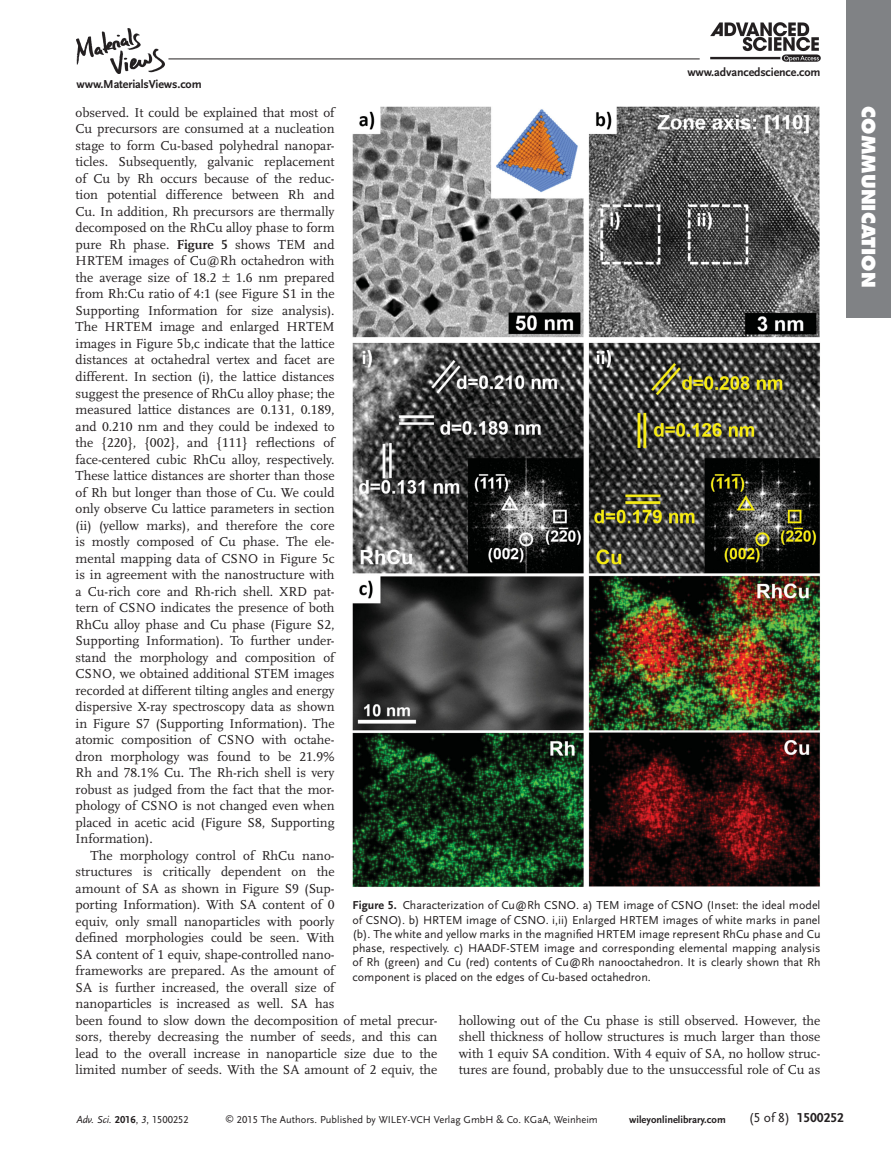
<style>
.page{position:relative;width:891px;height:1175px;background:#fff}
.page>*{position:absolute;margin:0;border:0;box-sizing:border-box;transform-origin:0 0}
.t1{font:800 18px "Futura";letter-spacing:.005em;color:#fff}
.t2{font:13.5px/16.5px "Scala LF";color:#231f20;text-align:justify}
.t3{font:700 13.5px "Scala Sans LF";color:#231f20}
.t4{font:12px/14.2px "Scala Sans LF";color:#231f20;text-align:justify}
.t5{font:700 12px "Scala Sans LF";letter-spacing:-.01em;color:#231f20}
.t6{font:10.5px "Scala Sans LF";color:#231f20}
.t7{font:italic 10.5px "Scala Sans LF";color:#231f20}
.t8{font:700 10.5px "Scala Sans LF";color:#231f20}
.s1{font-weight:700}
.s2{font-weight:700;font-style:normal}
.s3{font-style:normal}
.s4{font-size:9px}
.s5{font-weight:400}
</style>
<div class="page">
<div style="left:846px;top:0;width:45px;height:317px;background:#808285"></div>
<img style="left:77px;top:28px;width:88px;height:45px">
<hr style="left:168px;top:59px;width:532px;height:1px;background:#231f20">
<img style="left:710px;top:22px;width:111px;height:40px">
<img style="left:353px;top:107px;width:467px;height:780px">
<p class="t5" style="left:77px;top:79px;width:127px">www.MaterialsViews.com</p>
<p class="t5" style="left:687px;top:66px;width:135px">www.advancedscience.com</p>
<p class="t2" style="left:76px;top:105px;width:261px">observed. It could be explained that most of Cu precursors are consumed at a nucleation stage to form Cu-based polyhedral nanopar&shy;ticles. Subsequently, galvanic replacement of Cu by Rh occurs because of the reduc&shy;tion potential difference between Rh and Cu. In addition, Rh precursors are thermally decomposed on the RhCu alloy phase to form pure Rh phase. <span class="s1">Figure 5</span> shows TEM and HRTEM images of Cu@Rh octahedron with the average size of 18.2</p>
<p class="t2" style="left:76px;top:270px;width:261px;text-indent:160px">1.6 nm prepared from Rh:Cu ratio of 4:1 (see Figure S1 in the Supporting Information for size analysis).<br>The HRTEM image and enlarged HRTEM images in Figure 5 b,c indicate that the lattice distances at octahedral vertex and facet are different. In section (i), the lattice distances suggest the presence of RhCu alloy phase; the measured lattice distances are 0.131, 0.189, and 0.210 nm and they could be indexed to the {220}, {002}, and {111} reflections of face-centered cubic RhCu alloy, respectively.<br>These lattice distances are shorter than those of Rh but longer than those of Cu. We could only observe Cu lattice parameters in section (ii) (yellow marks), and therefore the core is mostly composed of Cu phase. The ele&shy;mental mapping data of CSNO in Figure 5 c is in agreement with the nanostructure with a Cu-rich core and Rh-rich shell. XRD pat&shy;tern of CSNO indicates the presence of both RhCu alloy phase and Cu phase (Figure S2, Supporting Information). To further under&shy;stand the morphology and composition of CSNO, we obtained additional STEM images recorded at different tilting angles and energy dispersive X-ray spectroscopy data as shown in Figure S7 (Supporting Information). The atomic composition of CSNO with octahe&shy;dron morphology was found to be 21.9% Rh and 78.1% Cu. The Rh-rich shell is very robust as judged from the fact that the mor&shy;phology of CSNO is not changed even when placed in acetic acid (Figure S8, Supporting Information).</p>
<p class="t2" style="left:76px;top:847px;width:363px;text-align:left;text-indent:15px">The morphology control of RhCu nano-<br>structures is critically dependent on the<br>amount of SA as shown in Figure S9 (Sup-<br>porting Information). With SA content of 0<br>equiv, only small nanoparticles with poorly<br>defined morphologies could be seen. With<br>SA content of 1 equiv, shape-controlled nano-<br>frameworks are prepared. As the amount of<br>SA is further increased, the overall size of<br>nanoparticles is increased as well. SA has<br>been found to slow down the decomposition of metal precur&shy;sors, thereby decreasing the number of seeds, and this can lead to the overall increase in nanoparticle size due to the limited number of seeds. With the SA amount of 2 equiv, the</p>
<p class="t4" style="left:353px;top:899px;width:469px"><span class="s1">Figure 5.</span> Characterization of Cu@Rh CSNO. a) TEM image of CSNO (Inset: the ideal model of CSNO). b) HRTEM image of CSNO. i,ii) Enlarged HRTEM images of white marks in panel (b). The white and yellow marks in the magnified HRTEM image represent RhCu phase and Cu phase, respectively. c) HAADF-STEM image and corresponding elemental mapping analysis of Rh (green) and Cu (red) contents of Cu@Rh nanooctahedron. It is clearly shown that Rh component is placed on the edges of Cu-based octahedron.</p>
<p class="t2" style="left:459px;top:1012px;width:363px">hollowing out of the Cu phase is still observed. However, the shell thickness of hollow structures is much larger than those with 1 equiv SA condition. With 4 equiv of SA, no hollow struc&shy;tures are found, probably due to the unsuccessful role of Cu as</p>
<p class="t7" style="left:77px;top:1114px;width:114px">Adv. Sci. <span class="s2">2016</span><span class="s3">,</span> 3<span class="s3">, 1500252</span></p>
<p class="t6" style="left:225px;top:1114px;width:374px"><span class="s4">©</span> 2015 The Authors. Published by WILEY-VCH Verlag GmbH &amp; Co. KGaA, Weinheim</p>
<p class="t8" style="left:629px;top:1114px;width:98px">wileyonlinelibrary.com</p>
<p class="t3" style="left:749px;top:1111px;width:97px"><span class="s5">(5 of 8)</span> 1500252</p>
<h1 class="t1" style="left:876px;top:106px;width:183px;rotate:90deg">COMMUNICATION</h1>
</div>
